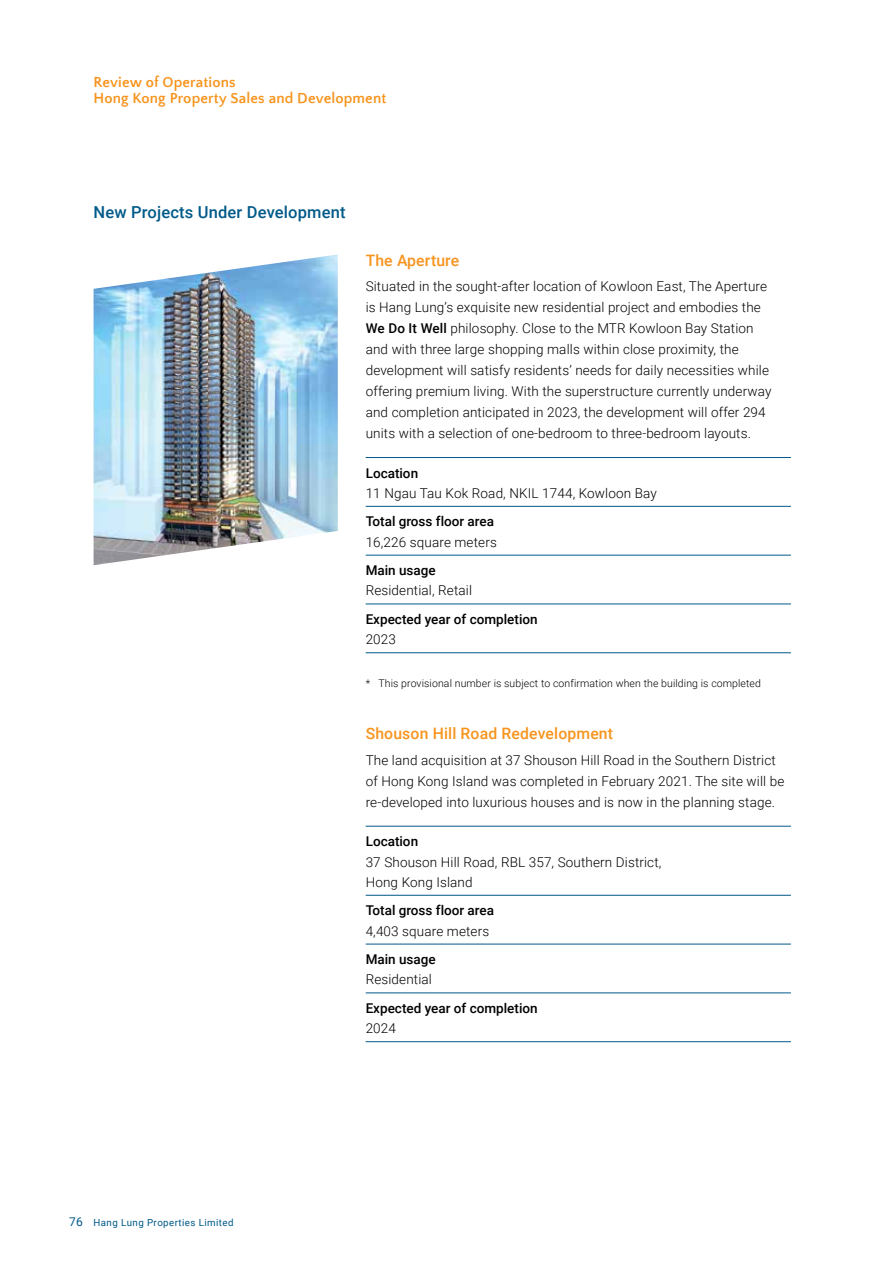
<style>
.page{position:relative;width:893px;height:1263px;background:#fff}
.page>*{position:absolute;margin:0;border:0;box-sizing:border-box;transform-origin:0 0}
.t1{font:500 16.5px "Roboto";letter-spacing:.01em;color:#005a89}
.t2{font:500 15.75px "Roboto";letter-spacing:.01em;color:#f7941d}
.t3{font:700 15px/16.5px "Quattrocento Sans";letter-spacing:.01em;color:#f7941d}
.t4{font:300 13.5px/21px "Roboto";letter-spacing:.01em;color:#000}
.t5{font:500 13.5px "Roboto";color:#000}
.t6{font:300 10.5px "Roboto";letter-spacing:.01em;color:#000}
.t7{font:9.75px "Roboto";letter-spacing:.04em;color:#005a89}
.s1{font-weight:500}
.s2{font-size:12px}
</style>
<div class="page">
<hr style="left:366px;top:506px;width:425px;height:1px;background:#005a89">
<hr style="left:366px;top:555px;width:425px;height:1px;background:#005a89">
<hr style="left:366px;top:457px;width:425px;height:1px;background:#005a89">
<hr style="left:366px;top:604px;width:425px;height:1px;background:#005a89">
<hr style="left:366px;top:652px;width:425px;height:1px;background:#005a89">
<hr style="left:366px;top:895px;width:425px;height:1px;background:#005a89">
<hr style="left:366px;top:944px;width:425px;height:1px;background:#005a89">
<hr style="left:366px;top:826px;width:425px;height:1px;background:#005a89">
<hr style="left:366px;top:992px;width:425px;height:1px;background:#005a89">
<hr style="left:366px;top:1041px;width:425px;height:1px;background:#005a89">
<img style="left:94px;top:254px;width:244px;height:311px">
<p class="t3" style="left:94px;top:74px;width:294px">Review of Operations<br>Hong Kong Property Sales and Development</p>
<p class="t1" style="left:94px;top:201px;width:254px">New Projects Under Development</p>
<p class="t2" style="left:366px;top:249px;width:95px">The Aperture</p>
<p class="t4" style="left:366px;top:275px;width:407px">Situated in the sought-after location of Kowloon East, The Aperture is Hang Lung’s exquisite new residential project and embodies the <span class="s1">We Do It Well</span> philosophy. Close to the MTR Kowloon Bay Station and with three large shopping malls within close proximity, the development will satisfy residents’ needs for daily necessities while offering premium living. With the superstructure currently underway and completion anticipated in 2023, the development will offer 294 units with a selection of one-bedroom to three-bedroom layouts.</p>
<p class="t5" style="left:366px;top:463px;width:54px">Location</p>
<p class="t4" style="left:366px;top:482px;width:293px">11 Ngau Tau Kok Road, NKIL 1744, Kowloon Bay</p>
<p class="t5" style="left:366px;top:512px;width:130px">Total gross floor area</p>
<p class="t4" style="left:366px;top:531px;width:133px">16,226 square meters</p>
<p class="t5" style="left:366px;top:561px;width:72px">Main usage</p>
<p class="t4" style="left:366px;top:580px;width:108px">Residential, Retail</p>
<p class="t5" style="left:366px;top:610px;width:173px">Expected year of completion</p>
<p class="t4" style="left:366px;top:628px;width:32px">2023</p>
<p class="t6" style="left:366px;top:676px;width:397px">* This provisional number is subject to confirmation when the building is completed</p>
<p class="t2" style="left:366px;top:723px;width:249px">Shouson Hill Road Redevelopment</p>
<p class="t4" style="left:366px;top:749px;width:420px">The land acquisition at 37 Shouson Hill Road in the Southern District of Hong Kong Island was completed in February 2021. The site will be re-developed into luxurious houses and is now in the planning stage.</p>
<p class="t5" style="left:366px;top:832px;width:54px">Location</p>
<p class="t4" style="left:366px;top:851px;width:297px;line-height:20.2px">37 Shouson Hill Road, RBL 357, Southern District,<br>Hong Kong Island</p>
<p class="t5" style="left:366px;top:901px;width:130px">Total gross floor area</p>
<p class="t4" style="left:366px;top:920px;width:125px">4,403 square meters</p>
<p class="t5" style="left:366px;top:950px;width:72px">Main usage</p>
<p class="t4" style="left:366px;top:968px;width:68px">Residential</p>
<p class="t5" style="left:366px;top:999px;width:173px">Expected year of completion</p>
<p class="t4" style="left:366px;top:1017px;width:32px">2024</p>
<p class="t7" style="left:69px;top:1216px;width:166px"><span class="s2">76</span> Hang Lung Properties Limited</p>
</div>
